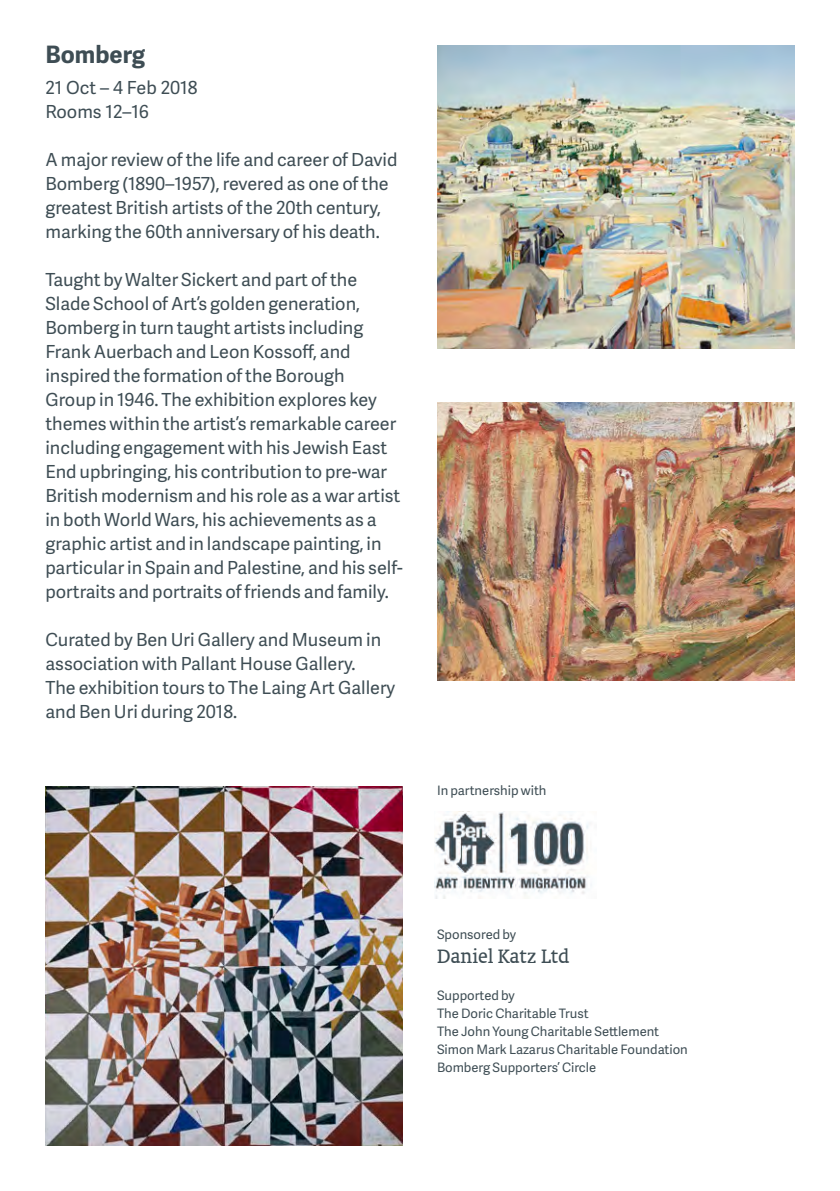
<style>
.page{position:relative;width:840px;height:1191px;background:#fff}
.page>*{position:absolute;margin:0;border:0;box-sizing:border-box;transform-origin:0 0}
.Exhibition_-_Title{font:700 24px "Adelle Sans";color:#3e4d54}
.Credits_80{font:22px "Oranda BT";color:#3e4d54}
.Exhibiton_-_Body_75{font:18px/24px "Adelle Sans";color:#3e4d54}
.Exhibition_-_Body_80{font:18px/24px "Adelle Sans";color:#3e4d54}
.Exhibition_-_Dates_a{font:18px/24px "Adelle Sans";color:#3e4d54}
.Credits_80-2{font:13px/18px "Adelle Sans";color:#3e4d54}
</style>
<div class="page">
<img style="left:437px;top:45px;width:357px;height:303px">
<img style="left:45px;top:786px;width:358px;height:359px">
<img style="left:437px;top:402px;width:357px;height:278px">
<img style="left:434px;top:812px;width:158px;height:86px">
<p class="Exhibition_-_Title" style="left:45px;top:37px;width:101px">Bomberg</p>
<p class="Exhibition_-_Dates_a" style="left:45px;top:74px;width:153px">21 Oct – 4 Feb 2018<br>Rooms 12–16</p>
<p class="Exhibition_-_Body_80" style="left:45px;top:146px;width:353px">A major review of the life and career of David Bomberg (1890–1957), revered as one of the greatest British artists of the 20th century, marking the 60th anniversary of his death.</p>
<p class="Exhibiton_-_Body_75" style="left:45px;top:266px;width:359px">Taught by Walter Sickert and part of the Slade School of Art’s golden generation, Bomberg in turn taught artists including Frank Auerbach and Leon Kossoff, and inspired the formation of the Borough<br>Group in 1946. The exhibition explores key themes within the artist’s remarkable career including engagement with his Jewish East End upbringing, his contribution to pre-war British modernism and his role as a war artist in both World Wars, his achievements as a graphic artist and in landscape painting, in particular in Spain and Palestine, and his self&shy;portraits and portraits of friends and family.</p>
<p class="Exhibition_-_Body_80" style="left:45px;top:626px;width:351px">Curated by Ben Uri Gallery and Museum in association with Pallant House Gallery.<br>The exhibition tours to The Laing Art Gallery and Ben Uri during 2018.</p>
<p class="Credits_80-2" style="left:437px;top:781px;width:111px">In partnership with</p>
<p class="Credits_80-2" style="left:437px;top:925px;width:81px">Sponsored by</p>
<p class="Credits_80" style="left:437px;top:944px;width:134px">Daniel Katz Ltd</p>
<p class="Credits_80-2" style="left:437px;top:985px;width:252px">Supported by<br>The Doric Charitable Trust<br>The John Young Charitable Settlement<br>Simon Mark Lazarus Charitable Foundation<br>Bomberg Supporters’ Circle</p>
</div>
